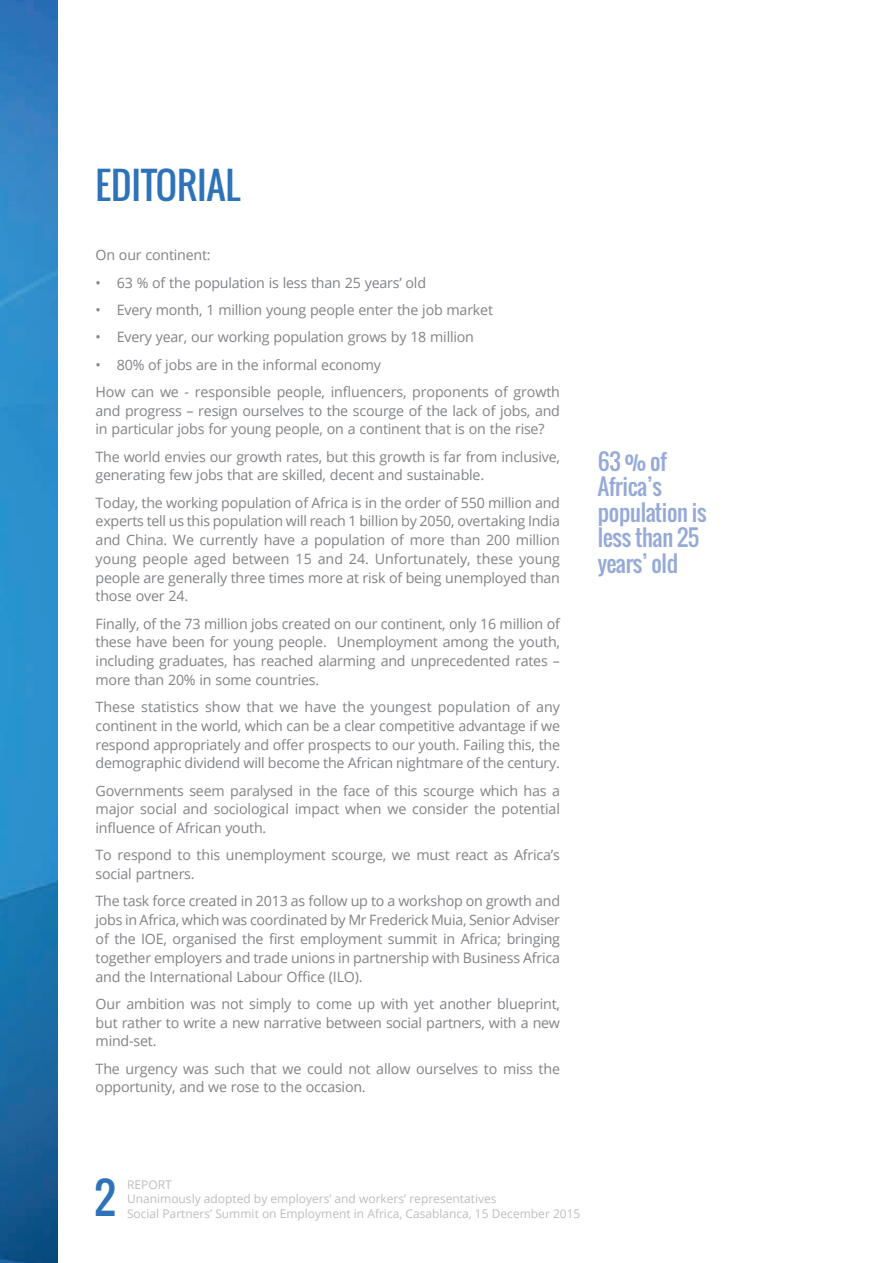
<style>
.page{position:relative;width:893px;height:1263px;background:#fff}
.page>*{position:absolute;margin:0;border:0;box-sizing:border-box;transform-origin:0 0}
.t1{font:42.75px "Oswald";color:#2e72ba}
.t2{font:36.9px "Oswald";color:#2e72ba}
.t3{font:22.5px/25.5px "Oswald";letter-spacing:-.015em;color:#95aad7}
.t4{font:14.25px/18.8px "Open Sans";letter-spacing:-.015em;color:#808285;text-align:justify}
.t5{font:12px/14.4px "Open Sans";color:#bcbdc0}
</style>
<div class="page">
<img style="left:0;top:0;width:58px;height:1263px">
<h2 class="t2" style="left:96px;top:158px;width:146px">EDITORIAL</h2>
<p class="t4" style="left:96px;top:246px;width:117px">On our continent:</p>
<p class="t4" style="left:96px;top:273px;width:332px">• 63 % of the population is less than 25 years’ old</p>
<p class="t4" style="left:96px;top:300px;width:399px">• Every month, 1 million young people enter the job market</p>
<p class="t4" style="left:96px;top:327px;width:380px">• Every year, our working population grows by 18 million</p>
<p class="t4" style="left:96px;top:350px;width:466px;line-height:27.3px">• 80% of jobs are in the informal economy<br>How can we - responsible people, influencers, proponents of growth</p>
<p class="t4" style="left:96px;top:401px;width:466px">and progress – resign ourselves to the scourge of the lack of jobs, and in particular jobs for young people, on a continent that is on the rise?</p>
<p class="t4" style="left:96px;top:447px;width:466px">The world envies our growth rates, but this growth is far from inclusive, generating few jobs that are skilled, decent and sustainable.</p>
<p class="t4" style="left:96px;top:493px;width:466px">Today, the working population of Africa is in the order of 550 million and experts tell us this population will reach 1 billion by 2050, overtaking India and China. We currently have a population of more than 200 million young people aged between 15 and 24. Unfortunately, these young people are generally three times more at risk of being unemployed than those over 24.</p>
<p class="t4" style="left:96px;top:614px;width:466px">Finally, of the 73 million jobs created on our continent, only 16 million of these have been for young people. Unemployment among the youth, including graduates, has reached alarming and unprecedented rates – more than 20% in some countries.</p>
<p class="t4" style="left:96px;top:697px;width:466px">These statistics show that we have the youngest population of any continent in the world, which can be a clear competitive advantage if we respond appropriately and offer prospects to our youth. Failing this, the demographic dividend will become the African nightmare of the century.</p>
<p class="t4" style="left:96px;top:781px;width:466px">Governments seem paralysed in the face of this scourge which has a major social and sociological impact when we consider the potential influence of African youth.</p>
<p class="t4" style="left:96px;top:845px;width:466px">To respond to this unemployment scourge, we must react as Africa’s social partners.</p>
<p class="t4" style="left:96px;top:891px;width:466px">The task force created in 2013 as follow up to a workshop on growth and jobs in Africa, which was coordinated by Mr Frederick Muia, Senior Adviser of the IOE, organised the first employment summit in Africa; bringing together employers and trade unions in partnership with Business Africa and the International Labour Office (ILO).</p>
<p class="t4" style="left:96px;top:994px;width:466px">Our ambition was not simply to come up with yet another blueprint, but rather to write a new narrative between social partners, with a new mind-set.</p>
<p class="t4" style="left:96px;top:1059px;width:466px">The urgency was such that we could not allow ourselves to miss the opportunity, and we rose to the occasion.</p>
<h3 class="t3" style="left:598px;top:448px;width:110px">63 % of<br>Africa’s population is less than 25 years’ old</h3>
<h1 class="t1" style="left:94px;top:1165px;width:23px">2</h1>
<p class="t5" style="left:127px;top:1177px;width:455px">REPORT<br>Unanimously adopted by employers’ and workers’ representatives<br>Social Partners’ Summit on Employment in Africa, Casablanca, 15 December 2015</p>
</div>
